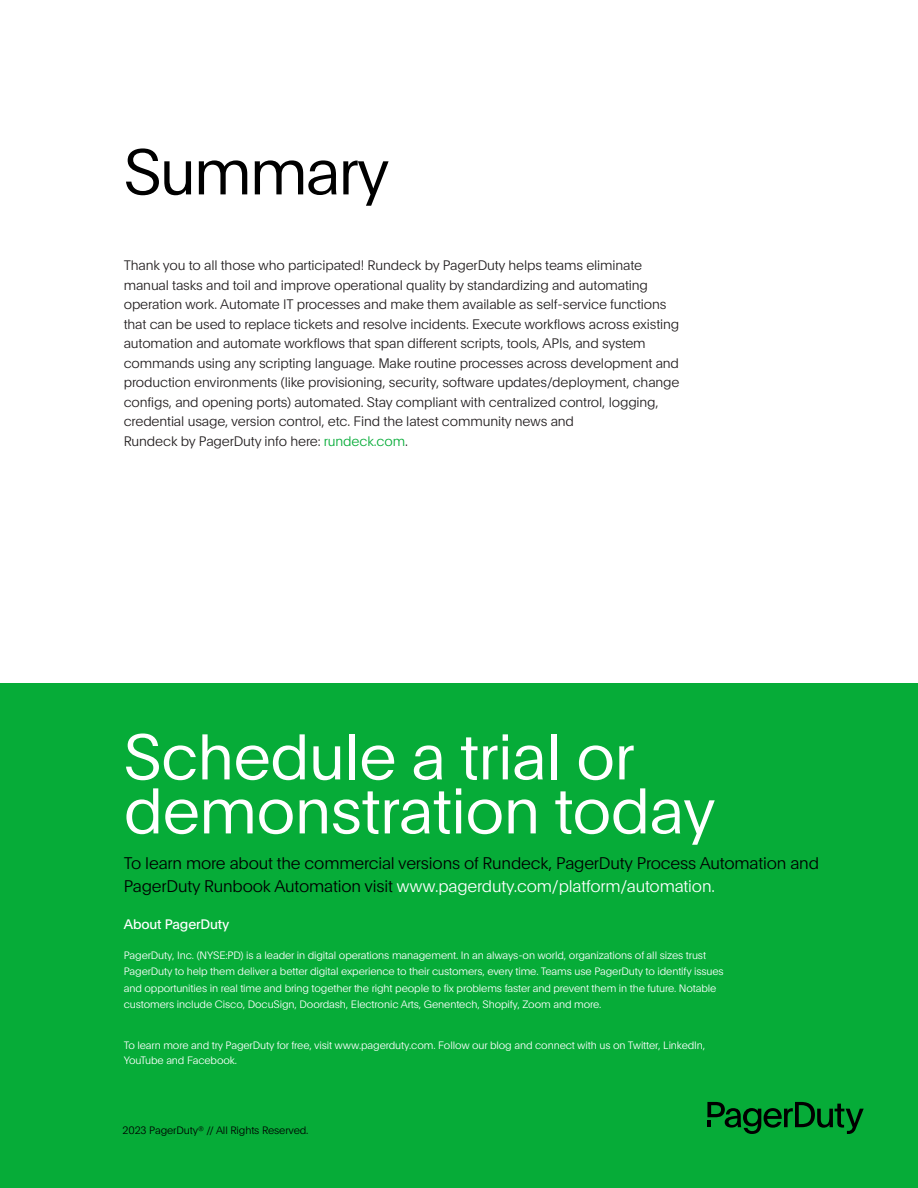
<style>
.page{position:relative;width:918px;height:1188px;background:#fff}
.page>*{position:absolute;margin:0;border:0;box-sizing:border-box;transform-origin:0 0}
.CTA{font:300 63px/54px "Plain";letter-spacing:-.01em;color:#fff}
.Header{font:300 63px "Plain";letter-spacing:-.03em;color:#000}
.Body{font:100 16.5px/22.5px "Plain";letter-spacing:-.01em;color:#000}
.Body-2{font:100 13.5px/19.5px "Plain";letter-spacing:-.01em;color:#231f20}
.AboutHeader{font:13.5px "Plain";letter-spacing:-.01em;color:#fff}
.AboutBody{font:100 10.5px/16.5px "Plain";letter-spacing:-.01em;color:#fff}
.CTA2{font:100 10.5px/15px "Plain";letter-spacing:-.01em;color:#fff}
.Byline{font:100 10.5px "Plain";letter-spacing:-.01em;color:#000}
.s1{color:#06ac38}
.s2{color:#fff}
</style>
<div class="page">
<div style="left:0;top:684px;width:918px;height:504px;background:#06ac38"></div>
<svg style="left:707px;top:1102px;width:157px;height:32px"></svg>
<p class="Header" style="left:124px;top:127px;width:267px">Summary</p>
<p class="Body-2" style="left:124px;top:255px;width:557px">Thank you to all those who participated! Rundeck by PagerDuty helps teams eliminate manual tasks and toil and improve operational quality by standardizing and automating operation work. Automate IT processes and make them available as self-service functions that can be used to replace tickets and resolve incidents. Execute workflows across existing automation and automate workflows that span different scripts, tools, APIs, and system commands using any scripting language. Make routine processes across development and production environments (like provisioning, security, software updates/deployment, change configs, and opening ports) automated. Stay compliant with centralized control, logging, credential usage, version control, etc. Find the latest community news and<br>Rundeck by PagerDuty info here: <span class="s1">rundeck.com</span>.</p>
<p class="CTA" style="left:124px;top:727px;width:593px">Schedule a trial or demonstration today</p>
<p class="Body" style="left:124px;top:852px;width:697px">To learn more about the commercial versions of Rundeck, PagerDuty Process Automation and<br>PagerDuty Runbook Automation visit <span class="s2">www.pagerduty.com/platform/automation.</span></p>
<p class="AboutHeader" style="left:124px;top:914px;width:107px">About PagerDuty</p>
<p class="AboutBody" style="left:124px;top:946px;width:602px">PagerDuty, Inc. (NYSE:PD) is a leader in digital operations management. In an always-on world, organizations of all sizes trust PagerDuty to help them deliver a better digital experience to their customers, every time. Teams use PagerDuty to identify issues and opportunities in real time and bring together the right people to fix problems faster and prevent them in the future. Notable customers include Cisco, DocuSign, Doordash, Electronic Arts, Genentech, Shopify, Zoom and more.</p>
<p class="CTA2" style="left:124px;top:1037px;width:583px">To learn more and try PagerDuty for free, visit www.pagerduty.com. Follow our blog and connect with us on Twitter, LinkedIn,<br>YouTube and Facebook.</p>
<p class="Byline" style="left:123px;top:1122px;width:187px">2023 PagerDuty® // All Rights Reserved.</p>
</div>
